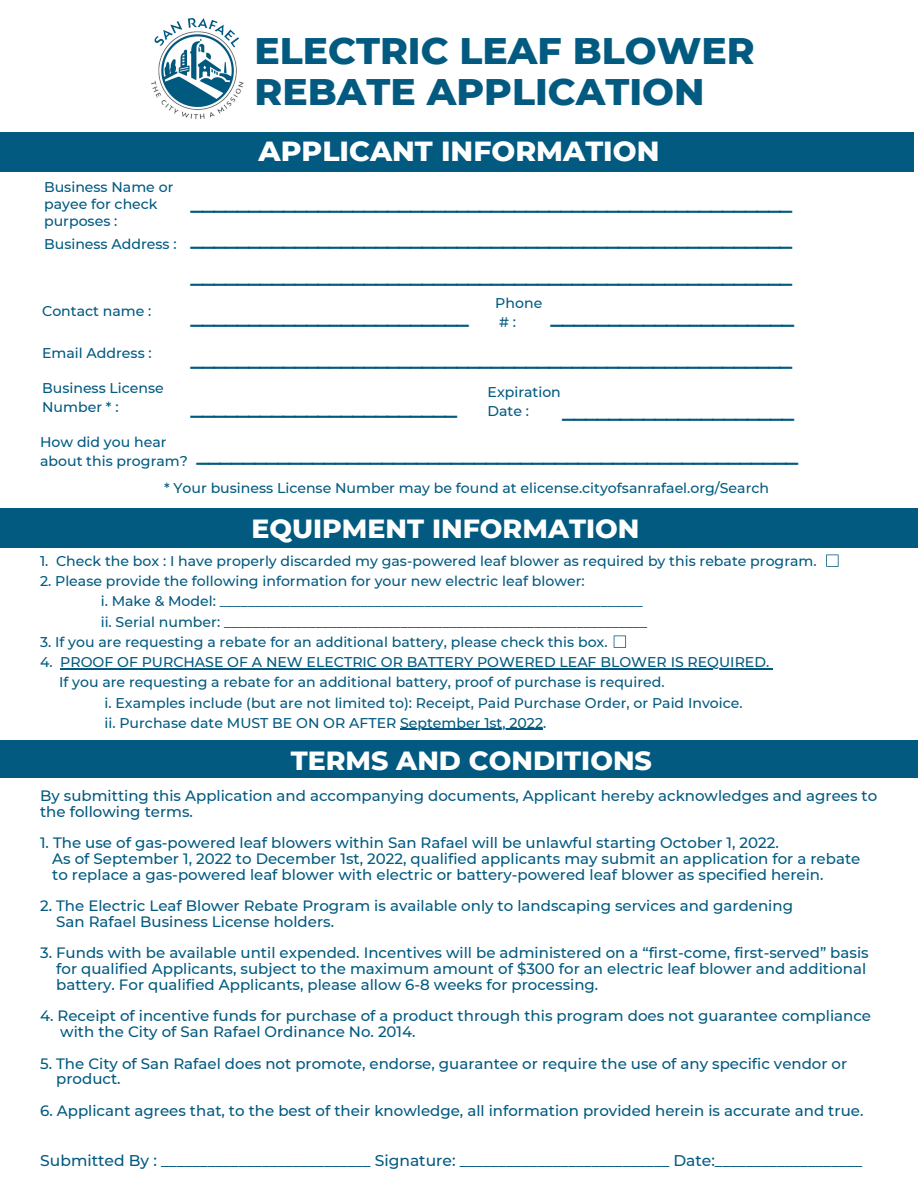
<style>
.page{position:relative;width:918px;height:1188px;background:#fff}
.page>*{position:absolute;margin:0;border:0;box-sizing:border-box;transform-origin:0 0}
.t1{font:800 37.8px/41.2px "Montserrat";color:#025a80}
.t2{font:700 31.05px/36.8px "Open Sans";color:#025a80;text-align:justify}
.t3{font:800 28.2px "Montserrat";color:#fff}
.t4{font:800 26.85px "Montserrat";color:#fff}
.t5{font:500 15.45px "Montserrat";color:#025a80}
.t6{font:500 15px/15.8px "Montserrat";color:#025a80}
.t7{font:500 14.1px/19px "Montserrat";color:#025a80}
</style>
<div class="page">
<img style="left:152px;top:19px;width:92px;height:100px">
<div style="left:0;top:132px;width:913px;height:40px;background:#025a80"></div>
<div style="left:0;top:508px;width:918px;height:40px;background:#025a80"></div>
<hr style="left:60px;top:668px;width:709px;height:1px;background:#025a80">
<hr style="left:400px;top:729px;width:143px;height:1px;background:#025a80">
<svg style="left:614px;top:635px;width:12px;height:13px"></svg>
<div style="left:0;top:741px;width:918px;height:37px;background:#025a80"></div>
<svg style="left:826px;top:554px;width:13px;height:13px"></svg>
<h1 class="t1" style="left:254px;top:30px;width:502px">ELECTRIC LEAF BLOWER<br>REBATE APPLICATION</h1>
<p class="t7" style="left:44px;top:179px;width:131px;line-height:17px">Business Name or payee for check purposes :</p>
<p class="t7" style="left:44px;top:234px;width:134px">Business Address :</p>
<p class="t7" style="left:42px;top:301px;width:111px">Contact name :</p>
<p class="t7" style="left:42px;top:344px;width:111px">Email Address :</p>
<p class="t7" style="left:42px;top:379px;width:123px">Business License<br>Number * :</p>
<h3 class="t3" style="left:259px;top:133px;width:402px">APPLICANT INFORMATION</h3>
<h2 class="t2" style="left:191px;top:177px;width:603px">____________________________________________________ ____________________________________________________ ____________________________________________________</h2>
<p class="t7" style="left:495px;top:293px;width:48px">Phone # :</p>
<h2 class="t2" style="left:191px;top:291px;width:280px">________________________</h2>
<h2 class="t2" style="left:551px;top:291px;width:245px">_____________________</h2>
<h2 class="t2" style="left:191px;top:334px;width:603px">____________________________________________________</h2>
<h2 class="t2" style="left:191px;top:383px;width:268px">_______________________</h2>
<p class="t7" style="left:488px;top:382px;width:75px">Expiration<br>Date :</p>
<h2 class="t2" style="left:562px;top:385px;width:234px">____________________</h2>
<p class="t7" style="left:40px;top:432px;width:149px">How did you hear about this program?</p>
<h2 class="t2" style="left:196px;top:430px;width:603px">____________________________________________________</h2>
<p class="t7" style="left:164px;top:479px;width:607px">* Your business License Number may be found at elicense.cityofsanrafael.org/Search</p>
<h3 class="t4" style="left:251px;top:512px;width:390px">EQUIPMENT INFORMATION</h3>
<p class="t7" style="left:40px;top:551px;width:778px">1. Check the box : I have properly discarded my gas-powered leaf blower as required by this rebate program.</p>
<p class="t7" style="left:101px;top:571px;width:548px;line-height:20.2px;text-indent:-61px">2. Please provide the following information for your new electric leaf blower:<br>i. Make &amp; Model: ____________________________________________________________ ii. Serial number: ____________________________________________________________</p>
<p class="t7" style="left:40px;top:632px;width:569px">3. If you are requesting a rebate for an additional battery, please check this box.</p>
<p class="t7" style="left:40px;top:652px;width:731px">4. PROOF OF PURCHASE OF A NEW ELECTRIC OR BATTERY POWERED LEAF BLOWER IS REQUIRED.</p>
<p class="t7" style="left:59px;top:673px;width:607px">If you are requesting a rebate for an additional battery, proof of purchase is required.</p>
<p class="t7" style="left:105px;top:693px;width:640px">i. Examples include (but are not limited to): Receipt, Paid Purchase Order, or Paid Invoice.</p>
<p class="t7" style="left:105px;top:713px;width:443px">ii. Purchase date MUST BE ON OR AFTER September 1st, 2022.</p>
<h3 class="t4" style="left:291px;top:744px;width:363px">TERMS AND CONDITIONS</h3>
<p class="t6" style="left:40px;top:788px;width:839px">By submitting this Application and accompanying documents, Applicant hereby acknowledges and agrees to the following terms.</p>
<p class="t6" style="left:52px;top:835px;width:810px;text-indent:-12px">1. The use of gas-powered leaf blowers within San Rafael will be unlawful starting October 1, 2022.<br>As of September 1, 2022 to December 1st, 2022, qualified applicants may submit an application for a rebate to replace a gas-powered leaf blower with electric or battery-powered leaf blower as specified herein.</p>
<p class="t6" style="left:56px;top:898px;width:738px;text-indent:-16px">2. The Electric Leaf Blower Rebate Program is available only to landscaping services and gardening<br>San Rafael Business License holders.</p>
<p class="t6" style="left:56px;top:945px;width:814px;text-indent:-16px">3. Funds with be available until expended. Incentives will be administered on a “first-come, first-served” basis for qualified Applicants, subject to the maximum amount of $300 for an electric leaf blower and additional battery. For qualified Applicants, please allow 6-8 weeks for processing.</p>
<p class="t6" style="left:60px;top:1008px;width:812px;text-indent:-20px">4. Receipt of incentive funds for purchase of a product through this program does not guarantee compliance with the City of San Rafael Ordinance No. 2014.</p>
<p class="t6" style="left:56px;top:1055px;width:793px;text-indent:-16px">5. The City of San Rafael does not promote, endorse, guarantee or require the use of any specific vendor or product.</p>
<p class="t6" style="left:40px;top:1103px;width:825px">6. Applicant agrees that, to the best of their knowledge, all information provided herein is accurate and true.</p>
<p class="t5" style="left:40px;top:1151px;width:824px">Submitted By : ___________________________ Signature: ___________________________ Date:___________________</p>
</div>
